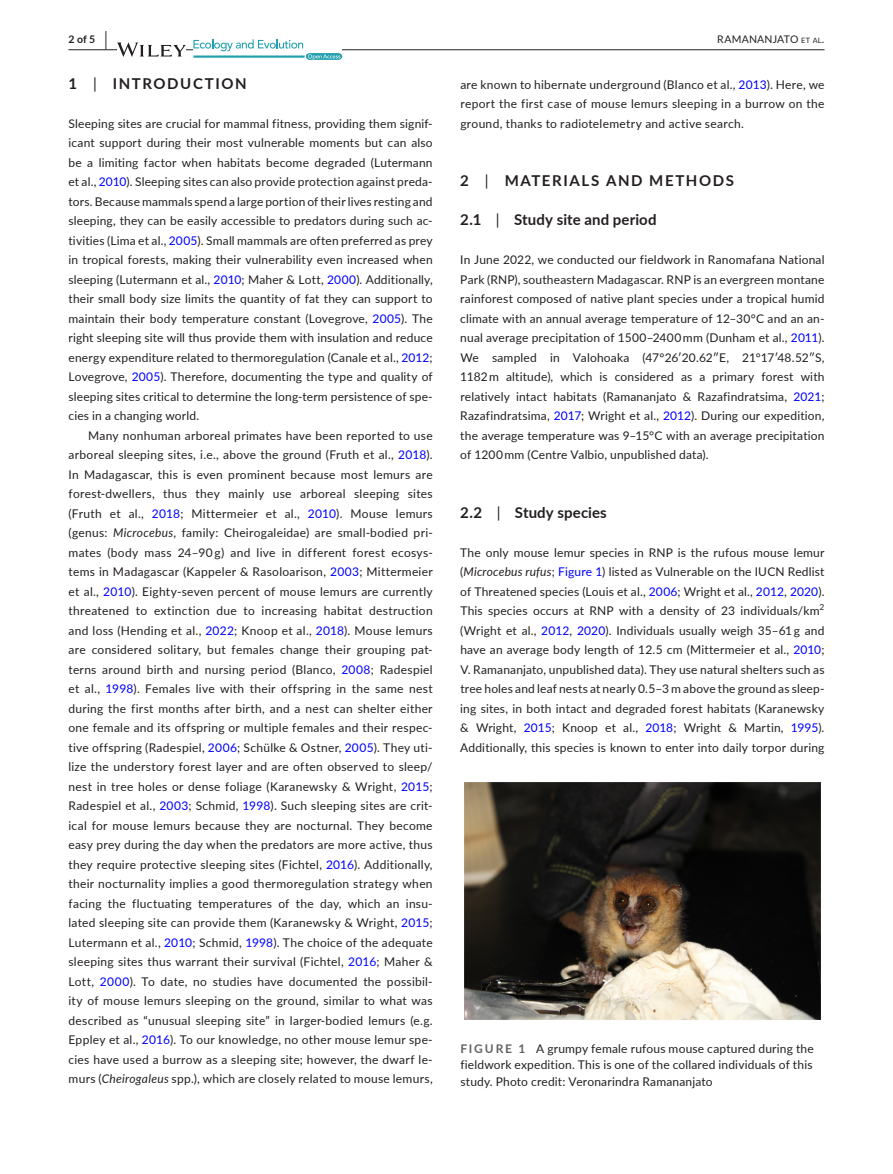
<style>
.page{position:relative;width:893px;height:1174px;background:#fff}
.page>*{position:absolute;margin:0;border:0;box-sizing:border-box;transform-origin:0 0}
.t1{font:700 15px "Lato";letter-spacing:.01em;color:#231f20}
.t2{font:700 15px "Lato";letter-spacing:.095em;color:#231f20}
.t3{font:12px/19.5px "Lato";letter-spacing:.015em;color:#231f20;text-align:justify}
.t4{font:10.5px "Lato";letter-spacing:.025em;color:#231f20}
.t5{font:700 10.5px "Lato";color:#231f20}
.t6{font:8.4px "Lato";color:#231f20}
.s1{font-size:19.5px}
.s2{font-size:7.35px}
.s3{font-weight:400}
.s4{color:#00f}
.s5{font-style:italic}
.s6{font-weight:700;color:#636366}
</style>
<div class="page">
<hr style="left:68px;top:49px;width:756px;height:1px;background:#231f20">
<svg style="left:117px;top:42px;width:69px;height:15px"></svg>
<svg style="left:193px;top:39px;width:149px;height:21px"></svg>
<img style="left:464px;top:782px;width:357px;height:238px">
<p class="t5" style="left:68px;top:31px;width:40px">2 of 5 <span class="s1">|</span></p>
<p class="t4" style="left:717px;top:31px;width:109px">RAMANANJATO <span class="s2">et al</span>.</p>
<p class="t2" style="left:68px;top:72px;width:180px">1 <span class="s3">|</span> INTRODUCTION</p>
<p class="t3" style="left:68px;top:113px;width:366px">Sleeping sites are crucial for mammal fitness, providing them signif&shy;icant support during their most vulnerable moments but can also be a limiting factor when habitats become degraded (Lutermann et al., <span class="s4">2010</span>). Sleeping sites can also provide protection against preda&shy;tors. Because mammals spend a large portion oftheirlives resting and sleeping, they can be easily accessible to predators during such ac&shy;tivities (Lima et al., <span class="s4">2005</span>). Small mammals are often preferred as prey in tropical forests, making their vulnerability even increased when sleeping (Lutermann et al., <span class="s4">2010</span>; Maher &amp; Lott, <span class="s4">2000</span>). Additionally, their small body size limits the quantity of fat they can support to maintain their body temperature constant (Lovegrove, <span class="s4">2005</span>). The right sleeping site will thus provide them with insulation and reduce energy expenditure related to thermoregulation (Canale et al., <span class="s4">2012</span>; Lovegrove, <span class="s4">2005</span>). Therefore, documenting the type and quality of sleeping sites critical to determine the long-term persistence of spe&shy;cies in a changing world.</p>
<p class="t3" style="left:68px;top:425px;width:366px;text-indent:20px">Many nonhuman arboreal primates have been reported to use arboreal sleeping sites, i.e., above the ground (Fruth et al., <span class="s4">2018</span>).<br>In Madagascar, this is even prominent because most lemurs are forest-dwellers, thus they mainly use arboreal sleeping sites (Fruth et al., <span class="s4">2018</span>; Mittermeier et al., <span class="s4">2010</span>). Mouse lemurs (genus: <span class="s5">Microcebus</span>, family: Cheirogaleidae) are small-bodied pri&shy;mates (body mass 24–90 g) and live in different forest ecosys&shy;tems in Madagascar (Kappeler &amp; Rasoloarison, <span class="s4">2003</span>; Mittermeier et al., <span class="s4">2010</span>). Eighty-seven percent of mouse lemurs are currently threatened to extinction due to increasing habitat destruction and loss (Hending et al., <span class="s4">2022</span>; Knoop et al., <span class="s4">2018</span>). Mouse lemurs are considered solitary, but females change their grouping pat&shy;terns around birth and nursing period (Blanco, <span class="s4">2008</span>; Radespiel et al., <span class="s4">1998</span>). Females live with their offspring in the same nest during the first months after birth, and a nest can shelter either one female and its offspring or multiple females and their respec&shy;tive offspring (Radespiel, <span class="s4">2006</span>; Schülke &amp; Ostner, <span class="s4">2005</span>). They uti&shy;lize the understory forest layer and are often observed to sleep/ nest in tree holes or dense foliage (Karanewsky &amp; Wright, <span class="s4">2015</span>; Radespiel et al., <span class="s4">2003</span>; Schmid, <span class="s4">1998</span>). Such sleeping sites are crit&shy;ical for mouse lemurs because they are nocturnal. They become easy prey during the day when the predators are more active, thus they require protective sleeping sites (Fichtel, <span class="s4">2016</span>). Additionally, their nocturnality implies a good thermoregulation strategy when facing the fluctuating temperatures of the day, which an insu&shy;lated sleeping site can provide them (Karanewsky &amp; Wright, <span class="s4">2015</span>; Lutermann et al., <span class="s4">2010</span>; Schmid, <span class="s4">1998</span>). The choice of the adequate sleeping sites thus warrant their survival (Fichtel, <span class="s4">2016</span>; Maher &amp; Lott, <span class="s4">2000</span>). To date, no studies have documented the possibil&shy;ity of mouse lemurs sleeping on the ground, similar to what was described as “unusual sleeping site” in larger-bodied lemurs (e.g.<br>Eppley et al., <span class="s4">2016</span>). To our knowledge, no other mouse lemur spe&shy;cies have used a burrow as a sleeping site; however, the dwarf le&shy;murs (<span class="s5">Cheirogaleus</span> spp.), which are closely related to mouse lemurs,</p>
<p class="t3" style="left:460px;top:74px;width:366px">are known to hibernate underground (Blanco et al., <span class="s4">2013</span>). Here, we report the first case of mouse lemurs sleeping in a burrow on the ground, thanks to radiotelemetry and active search.</p>
<p class="t2" style="left:460px;top:170px;width:275px">2 <span class="s3">|</span> MATERIALS AND METHODS</p>
<p class="t1" style="left:460px;top:209px;width:198px">2.1 <span class="s3">|</span> Study site and period</p>
<p class="t3" style="left:460px;top:249px;width:366px">In June 2022, we conducted our fieldwork in Ranomafana National Park (RNP), southeastern Madagascar. RNP is an evergreen montane rainforest composed of native plant species under a tropical humid climate with an annual average temperature of 12–30°C and an an&shy;nual average precipitation of 1500–2400 mm (Dunham et al., <span class="s4">2011</span>).<br>We sampled in Valohoaka (47°26′20.62″E, 21°17′48.52″S, 1182 m altitude), which is considered as a primary forest with relatively intact habitats (Ramananjato &amp; Razafindratsima, <span class="s4">2021</span>; Razafindratsima, <span class="s4">2017</span>; Wright et al., <span class="s4">2012</span>). During our expedition, the average temperature was 9–15°C with an average precipitation of 1200 mm (Centre Valbio, unpublished data).</p>
<p class="t1" style="left:460px;top:501px;width:148px">2.2 <span class="s3">|</span> Study species</p>
<p class="t3" style="left:460px;top:542px;width:366px">The only mouse lemur species in RNP is the rufous mouse lemur (<span class="s5">Microcebus rufus</span>; <span class="s4">Figure 1</span>) listed as Vulnerable on the IUCN Redlist of Threatened species (Louis et al., <span class="s4">2006</span>; Wright et al., <span class="s4">2012</span>, <span class="s4">2020</span>).<br>This species occurs at RNP with a density of 23 individuals/km</p>
<p class="t6" style="left:820px;top:601px;width:6px">2</p>
<p class="t3" style="left:460px;top:620px;width:366px">(Wright et al., <span class="s4">2012</span>, <span class="s4">2020</span>). Individuals usually weigh 35–61 g and have an average body length of 12.5 cm (Mittermeier et al., <span class="s4">2010</span>; V. Ramananjato, unpublished data). They use natural shelters such as tree holes and leaf nests at nearly 0.5–3 m above the ground as sleep&shy;ing sites, in both intact and degraded forest habitats (Karanewsky &amp; Wright, <span class="s4">2015</span>; Knoop et al., <span class="s4">2018</span>; Wright &amp; Martin, <span class="s4">1995</span>).<br>Additionally, this species is known to enter into daily torpor during</p>
<p class="t3" style="left:460px;top:1039px;width:355px;line-height:16.5px"><span class="s6">FIGURE 1</span> A grumpy female rufous mouse captured during the fieldwork expedition. This is one of the collared individuals of this study. Photo credit: Veronarindra Ramananjato</p>
</div>
